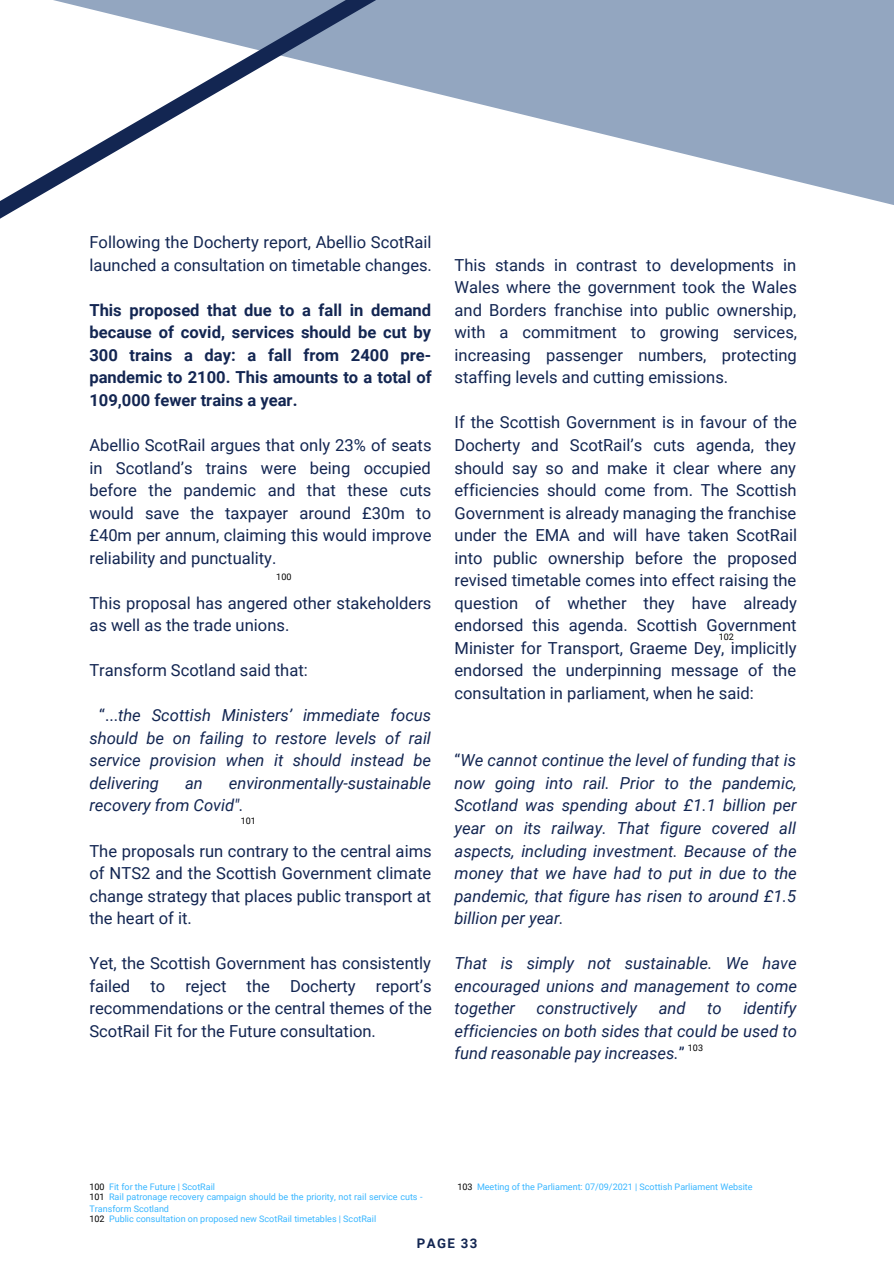
<style>
.page{position:relative;width:894px;height:1264px;background:#fff}
.page>*{position:absolute;margin:0;border:0;box-sizing:border-box;transform-origin:0 0}
.t1{font:16.5px/22.5px "Roboto";color:#132652;text-align:justify}
.t2{font:italic 16.5px/22.5px "Roboto";color:#132652;text-align:justify}
.t3{font:700 16.5px/22.5px "Roboto";color:#132652;text-align:justify}
.t4{font:700 13.2px "Roboto";letter-spacing:.1em;color:#132652}
.t5{font:9px/12px "Roboto";color:#38b6ff}
.t6{font:9px "Roboto";color:#000}
.s1{font-style:normal}
.s2{color:#000}
</style>
<div class="page">
<svg style="left:400px;top:0;width:493px;height:205px;fill:#93a6c0"></svg>
<svg style="left:0;top:0;width:400px;height:219px"></svg>
<p class="t1" style="left:89px;top:231px;width:344px">Following the Docherty report, Abellio ScotRail launched a consultation on timetable changes.</p>
<p class="t3" style="left:89px;top:299px;width:343px">This proposed that due to a fall in demand because of covid, services should be cut by 300 trains a day: a fall from 2400 pre&shy;pandemic to 2100. This amounts to a total of 109,000 fewer trains a year.</p>
<p class="t1" style="left:89px;top:434px;width:343px">Abellio ScotRail argues that only 23% of seats in Scotland’s trains were being occupied before the pandemic and that these cuts would save the taxpayer around £30m to £40m per annum, claiming this would improve reliability and punctuality.</p>
<p class="t1" style="left:89px;top:592px;width:343px">This proposal has angered other stakeholders as well as the trade unions.</p>
<p class="t1" style="left:89px;top:659px;width:220px">Transform Scotland said that:</p>
<p class="t2" style="left:89px;top:704px;width:343px;text-indent:10px"><span class="s1">“...</span>the Scottish Ministers’ immediate focus should be on failing to restore levels of rail service provision when it should instead be delivering</p>
<p class="t6" style="left:276px;top:571px;width:17px">100</p>
<p class="t2" style="left:89px;top:772px;width:343px;text-indent:139px">environmentally-sustainable recovery from Covid".</p>
<p class="t1" style="left:89px;top:839px;width:343px">The proposals run contrary to the central aims of NTS2 and the Scottish Government climate change strategy that places public transport at the heart of it.</p>
<p class="t1" style="left:89px;top:952px;width:344px">Yet, the Scottish Government has consistently failed to reject the Docherty report’s recommendations or the central themes of the ScotRail Fit for the Future consultation.</p>
<p class="t2" style="left:185px;top:772px;width:19px">an</p>
<p class="t6" style="left:241px;top:815px;width:17px">101</p>
<p class="t1" style="left:454px;top:254px;width:344px">This stands in contrast to developments in Wales where the government took the Wales and Borders franchise into public ownership, with a commitment to growing services, increasing passenger numbers, protecting staffing levels and cutting emissions.</p>
<p class="t1" style="left:454px;top:411px;width:344px">If the Scottish Government is in favour of the Docherty and ScotRail’s cuts agenda, they should say so and make it clear where any efficiencies should come from. The Scottish Government is already managing the franchise under the EMA and will have taken ScotRail into public ownership before the proposed revised timetable comes into effect raising the question of whether they have already endorsed this agenda. Scottish Government Minister for Transport, Graeme Dey, implicitly endorsed the underpinning message of the consultation in parliament, when he said:</p>
<p class="t6" style="left:718px;top:632px;width:17px">102</p>
<p class="t2" style="left:454px;top:749px;width:344px"><span class="s1">“</span>We cannot continue the level of funding that is now going into rail. Prior to the pandemic, Scotland was spending about £1.1 billion per year on its railway. That figure covered all aspects, including investment. Because of the money that we have had to put in due to the pandemic, that figure has risen to around £1.5 billion per year.</p>
<p class="t2" style="left:454px;top:952px;width:344px">That is simply not sustainable. We have encouraged unions and management to come together</p>
<p class="t2" style="left:454px;top:997px;width:344px;text-indent:289px">identify efficiencies on both sides that could be used to fund reasonable pay increases.<span class="s1">”</span></p>
<p class="t2" style="left:536px;top:997px;width:102px">constructively</p>
<p class="t2" style="left:658px;top:997px;width:28px">and</p>
<p class="t2" style="left:707px;top:997px;width:16px">to</p>
<p class="t6" style="left:687px;top:1042px;width:17px">103</p>
<p class="t5" style="left:89px;top:1180px;width:127px"><span class="s2">100</span> Fit for the Future | ScotRail</p>
<p class="t5" style="left:89px;top:1190px;width:334px"><span class="s2">101</span> Rail patronage recovery campaign should be the priority, not rail service cuts -<br>Transform Scotland</p>
<p class="t5" style="left:89px;top:1212px;width:288px"><span class="s2">102</span> Public consultation on proposed new ScotRail timetables | ScotRail</p>
<p class="t5" style="left:457px;top:1180px;width:297px"><span class="s2">103</span> Meeting of the Parliament: 07/09/2021 | Scottish Parliament Website</p>
<p class="t4" style="left:417px;top:1235px;width:62px">PAGE 33</p>
</div>
